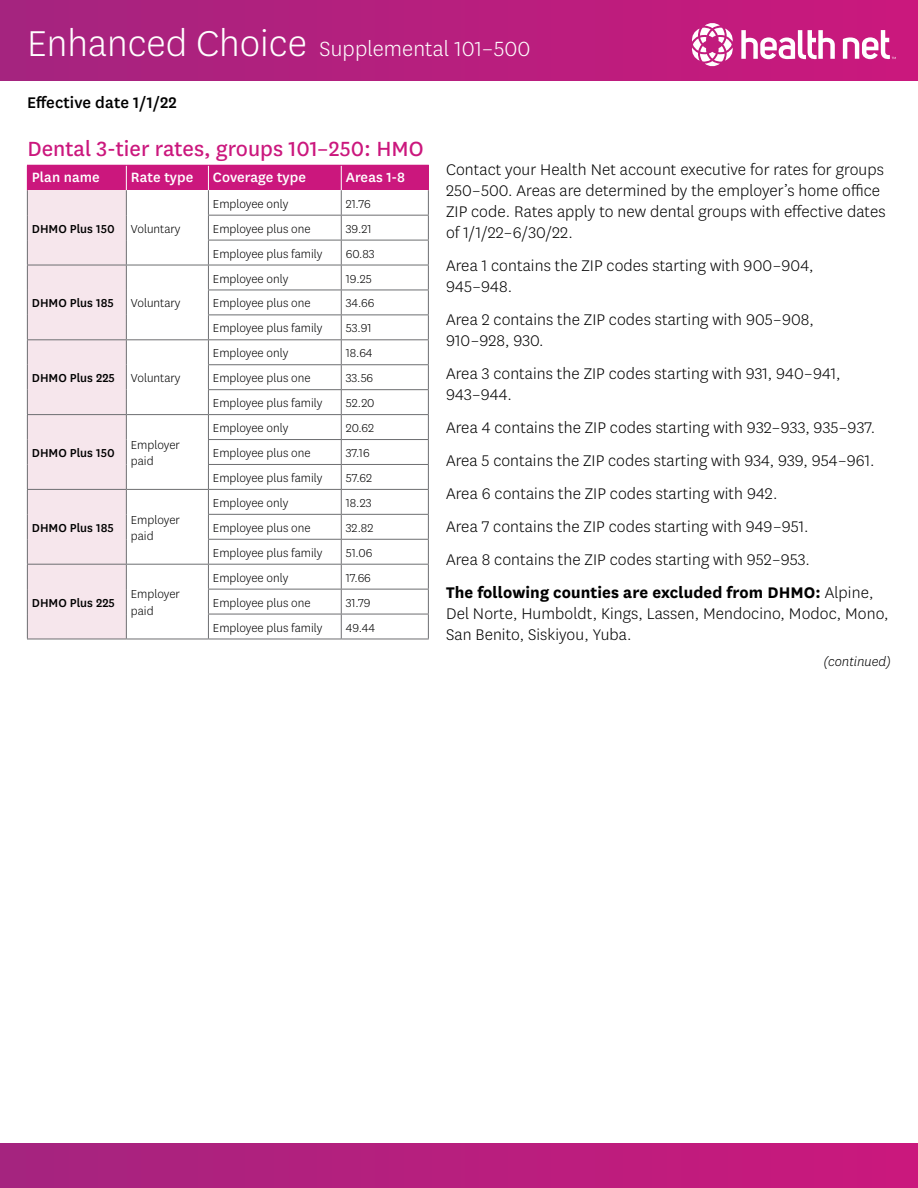
<style>
.page{position:relative;width:918px;height:1188px;background:#fff}
.page>*{position:absolute;margin:0;border:0;box-sizing:border-box;transform-origin:0 0}
.t1{font:24px "Centene Sans";color:#cb177d}
.t2{font:300 24px "Centene Sans";letter-spacing:.005em;color:#fff}
.t3{font:300 18px/21px "Centene Sans";letter-spacing:.005em;color:#000}
.t4{font:500 18px "Centene Sans";letter-spacing:.005em;color:#000}
.t5{font:500 15.75px "Centene Sans";letter-spacing:.005em;color:#fff}
.t6{font:italic 300 15px "Centene Sans";color:#000}
.t7{font:300 13.5px/16.5px "Centene Sans";color:#000}
.t8{font:500 13.5px "Centene Sans";color:#000}
.s1{font-size:42px}
.s2{font-weight:700}
</style>
<div class="page">
<div style="left:0;top:0;width:918px;height:81px;background:linear-gradient(to right,#a4247f,#cb187d)"></div>
<svg style="left:741px;top:30px;width:94px;height:30px"></svg>
<svg style="left:691px;top:22px;width:42px;height:45px"></svg>
<svg style="left:843px;top:30px;width:53px;height:30px"></svg>
<div style="left:0;top:1143px;width:918px;height:45px;background:linear-gradient(to right,#a4247f,#cb187d)"></div>
<div style="left:27px;top:165px;width:99px;height:25px;background:#cb177d"></div>
<div style="left:126px;top:165px;width:82px;height:25px;background:#cb177d"></div>
<div style="left:208px;top:165px;width:133px;height:25px;background:#cb177d"></div>
<div style="left:341px;top:165px;width:87px;height:25px;background:#cb177d"></div>
<div style="left:27px;top:190px;width:99px;height:75px;background:#f6e6ec"></div>
<div style="left:27px;top:265px;width:99px;height:75px;background:#f6e6ec"></div>
<div style="left:27px;top:340px;width:99px;height:75px;background:#f6e6ec"></div>
<div style="left:27px;top:415px;width:99px;height:74px;background:#f6e6ec"></div>
<div style="left:27px;top:489px;width:99px;height:75px;background:#f6e6ec"></div>
<div style="left:27px;top:564px;width:99px;height:75px;background:#f6e6ec"></div>
<hr style="left:208px;top:215px;width:133px;height:1px;background:#6d6e71">
<hr style="left:341px;top:215px;width:88px;height:1px;background:#6d6e71">
<hr style="left:208px;top:240px;width:133px;height:1px;background:#6d6e71">
<hr style="left:341px;top:240px;width:88px;height:1px;background:#6d6e71">
<hr style="left:27px;top:265px;width:99px;height:1px;background:#6d6e71">
<hr style="left:126px;top:265px;width:82px;height:1px;background:#6d6e71">
<hr style="left:208px;top:265px;width:133px;height:1px;background:#6d6e71">
<hr style="left:341px;top:265px;width:88px;height:1px;background:#6d6e71">
<hr style="left:208px;top:290px;width:133px;height:1px;background:#6d6e71">
<hr style="left:341px;top:290px;width:88px;height:1px;background:#6d6e71">
<hr style="left:208px;top:315px;width:133px;height:1px;background:#6d6e71">
<hr style="left:341px;top:315px;width:88px;height:1px;background:#6d6e71">
<hr style="left:27px;top:339px;width:99px;height:1px;background:#6d6e71">
<hr style="left:126px;top:339px;width:82px;height:1px;background:#6d6e71">
<hr style="left:208px;top:339px;width:133px;height:1px;background:#6d6e71">
<hr style="left:341px;top:339px;width:88px;height:1px;background:#6d6e71">
<hr style="left:208px;top:364px;width:133px;height:1px;background:#6d6e71">
<hr style="left:341px;top:364px;width:88px;height:1px;background:#6d6e71">
<hr style="left:208px;top:389px;width:133px;height:1px;background:#6d6e71">
<hr style="left:341px;top:389px;width:88px;height:1px;background:#6d6e71">
<hr style="left:27px;top:414px;width:99px;height:1px;background:#6d6e71">
<hr style="left:126px;top:414px;width:82px;height:1px;background:#6d6e71">
<hr style="left:208px;top:414px;width:133px;height:1px;background:#6d6e71">
<hr style="left:341px;top:414px;width:88px;height:1px;background:#6d6e71">
<hr style="left:208px;top:439px;width:133px;height:1px;background:#6d6e71">
<hr style="left:341px;top:439px;width:88px;height:1px;background:#6d6e71">
<hr style="left:208px;top:464px;width:133px;height:1px;background:#6d6e71">
<hr style="left:341px;top:464px;width:88px;height:1px;background:#6d6e71">
<hr style="left:27px;top:489px;width:99px;height:1px;background:#6d6e71">
<hr style="left:126px;top:489px;width:82px;height:1px;background:#6d6e71">
<hr style="left:208px;top:489px;width:133px;height:1px;background:#6d6e71">
<hr style="left:341px;top:489px;width:88px;height:1px;background:#6d6e71">
<hr style="left:208px;top:514px;width:133px;height:1px;background:#6d6e71">
<hr style="left:341px;top:514px;width:88px;height:1px;background:#6d6e71">
<hr style="left:208px;top:539px;width:133px;height:1px;background:#6d6e71">
<hr style="left:341px;top:539px;width:88px;height:1px;background:#6d6e71">
<hr style="left:27px;top:564px;width:99px;height:1px;background:#6d6e71">
<hr style="left:126px;top:564px;width:82px;height:1px;background:#6d6e71">
<svg style="left:126px;top:166px;width:1px;height:473px"></svg>
<hr style="left:27px;top:639px;width:99px;height:1px;background:#6d6e71">
<hr style="left:126px;top:639px;width:82px;height:1px;background:#6d6e71">
<hr style="left:208px;top:564px;width:133px;height:1px;background:#6d6e71">
<hr style="left:341px;top:564px;width:88px;height:1px;background:#6d6e71">
<hr style="left:208px;top:589px;width:133px;height:1px;background:#6d6e71">
<hr style="left:341px;top:589px;width:88px;height:1px;background:#6d6e71">
<hr style="left:208px;top:614px;width:133px;height:1px;background:#6d6e71">
<svg style="left:208px;top:166px;width:1px;height:473px"></svg>
<hr style="left:341px;top:614px;width:88px;height:1px;background:#6d6e71">
<svg style="left:341px;top:166px;width:1px;height:473px"></svg>
<hr style="left:208px;top:639px;width:133px;height:1px;background:#6d6e71">
<hr style="left:341px;top:639px;width:88px;height:1px;background:#6d6e71">
<svg style="left:27px;top:190px;width:1px;height:449px"></svg>
<hr style="left:341px;top:165px;width:88px;height:1px;background:#cb177d">
<svg style="left:428px;top:166px;width:1px;height:473px"></svg>
<h1 class="t2" style="left:27px;top:34px;width:505px"><span class="s1">Enhanced Choice</span> Supplemental 101–500</h1>
<p class="t4" style="left:27px;top:90px;width:152px">Effective date 1/1/22</p>
<h2 class="t1" style="left:27px;top:133px;width:398px">Dental 3-tier rates, groups 101–250: HMO</h2>
<p class="t5" style="left:32px;top:166px;width:69px">Plan name</p>
<p class="t5" style="left:131px;top:166px;width:64px">Rate type</p>
<p class="t5" style="left:213px;top:166px;width:95px">Coverage type</p>
<p class="t5" style="left:346px;top:166px;width:61px">Areas 1-8</p>
<p class="t8" style="left:32px;top:219px;width:84px">DHMO Plus 150</p>
<p class="t7" style="left:131px;top:220px;width:51px">Voluntary</p>
<p class="t3" style="left:446px;top:158px;width:441px">Contact your Health Net account executive for rates for groups 250–500. Areas are determined by the employer’s home office ZIP code. Rates apply to new dental groups with effective dates of 1/1/22–6/30/22.</p>
<p class="t3" style="left:446px;top:254px;width:369px">Area 1 contains the ZIP codes starting with 900–904,<br>945–948.</p>
<p class="t3" style="left:446px;top:308px;width:369px">Area 2 contains the ZIP codes starting with 905–908,<br>910–928, 930.</p>
<p class="t3" style="left:446px;top:362px;width:396px">Area 3 contains the ZIP codes starting with 931, 940–941,<br>943–944.</p>
<p class="t3" style="left:446px;top:416px;width:431px">Area 4 contains the ZIP codes starting with 932–933, 935–937.</p>
<p class="t3" style="left:446px;top:449px;width:430px">Area 5 contains the ZIP codes starting with 934, 939, 954–961.</p>
<p class="t3" style="left:446px;top:482px;width:333px">Area 6 contains the ZIP codes starting with 942.</p>
<p class="t3" style="left:446px;top:515px;width:364px">Area 7 contains the ZIP codes starting with 949–951.</p>
<p class="t3" style="left:446px;top:548px;width:366px">Area 8 contains the ZIP codes starting with 952–953.</p>
<p class="t3" style="left:446px;top:581px;width:444px"><span class="s2">The following counties are excluded from DHMO:</span> Alpine,<br>Del Norte, Humboldt, Kings, Lassen, Mendocino, Modoc, Mono,<br>San Benito, Siskiyou, Yuba.</p>
<p class="t6" style="left:823px;top:652px;width:69px">(continued)</p>
<p class="t7" style="left:213px;top:195px;width:77px">Employee only</p>
<p class="t7" style="left:346px;top:195px;width:26px">21.76</p>
<p class="t7" style="left:213px;top:220px;width:99px">Employee plus one</p>
<p class="t7" style="left:346px;top:220px;width:27px">39.21</p>
<p class="t7" style="left:213px;top:245px;width:111px">Employee plus family</p>
<p class="t7" style="left:346px;top:245px;width:30px">60.83</p>
<p class="t7" style="left:213px;top:270px;width:77px">Employee only</p>
<p class="t7" style="left:346px;top:270px;width:28px">19.25</p>
<p class="t7" style="left:213px;top:295px;width:99px">Employee plus one</p>
<p class="t7" style="left:346px;top:295px;width:30px">34.66</p>
<p class="t7" style="left:213px;top:320px;width:111px">Employee plus family</p>
<p class="t7" style="left:346px;top:320px;width:27px">53.91</p>
<p class="t8" style="left:32px;top:294px;width:83px">DHMO Plus 185</p>
<p class="t7" style="left:131px;top:295px;width:51px">Voluntary</p>
<p class="t7" style="left:213px;top:345px;width:77px">Employee only</p>
<p class="t7" style="left:346px;top:345px;width:28px">18.64</p>
<p class="t7" style="left:213px;top:369px;width:99px">Employee plus one</p>
<p class="t7" style="left:346px;top:369px;width:29px">33.56</p>
<p class="t7" style="left:213px;top:394px;width:111px">Employee plus family</p>
<p class="t7" style="left:346px;top:394px;width:30px">52.20</p>
<p class="t8" style="left:32px;top:369px;width:85px">DHMO Plus 225</p>
<p class="t7" style="left:131px;top:369px;width:51px">Voluntary</p>
<p class="t7" style="left:213px;top:419px;width:77px">Employee only</p>
<p class="t7" style="left:346px;top:419px;width:30px">20.62</p>
<p class="t7" style="left:213px;top:444px;width:99px">Employee plus one</p>
<p class="t7" style="left:346px;top:444px;width:25px">37.16</p>
<p class="t7" style="left:213px;top:469px;width:111px">Employee plus family</p>
<p class="t7" style="left:346px;top:469px;width:28px">57.62</p>
<p class="t8" style="left:32px;top:444px;width:84px">DHMO Plus 150</p>
<p class="t7" style="left:131px;top:436px;width:51px">Employer paid</p>
<p class="t7" style="left:213px;top:494px;width:77px">Employee only</p>
<p class="t7" style="left:346px;top:494px;width:27px">18.23</p>
<p class="t7" style="left:213px;top:519px;width:99px">Employee plus one</p>
<p class="t7" style="left:346px;top:519px;width:29px">32.82</p>
<p class="t7" style="left:213px;top:544px;width:111px">Employee plus family</p>
<p class="t7" style="left:346px;top:544px;width:28px">51.06</p>
<p class="t8" style="left:32px;top:519px;width:83px">DHMO Plus 185</p>
<p class="t7" style="left:131px;top:511px;width:51px">Employer paid</p>
<p class="t7" style="left:213px;top:569px;width:77px">Employee only</p>
<p class="t7" style="left:346px;top:569px;width:27px">17.66</p>
<p class="t7" style="left:213px;top:594px;width:99px">Employee plus one</p>
<p class="t7" style="left:346px;top:594px;width:26px">31.79</p>
<p class="t7" style="left:213px;top:619px;width:111px">Employee plus family</p>
<p class="t7" style="left:346px;top:619px;width:31px">49.44</p>
<p class="t8" style="left:32px;top:593px;width:85px">DHMO Plus 225</p>
<p class="t7" style="left:131px;top:586px;width:51px">Employer paid</p>
</div>
